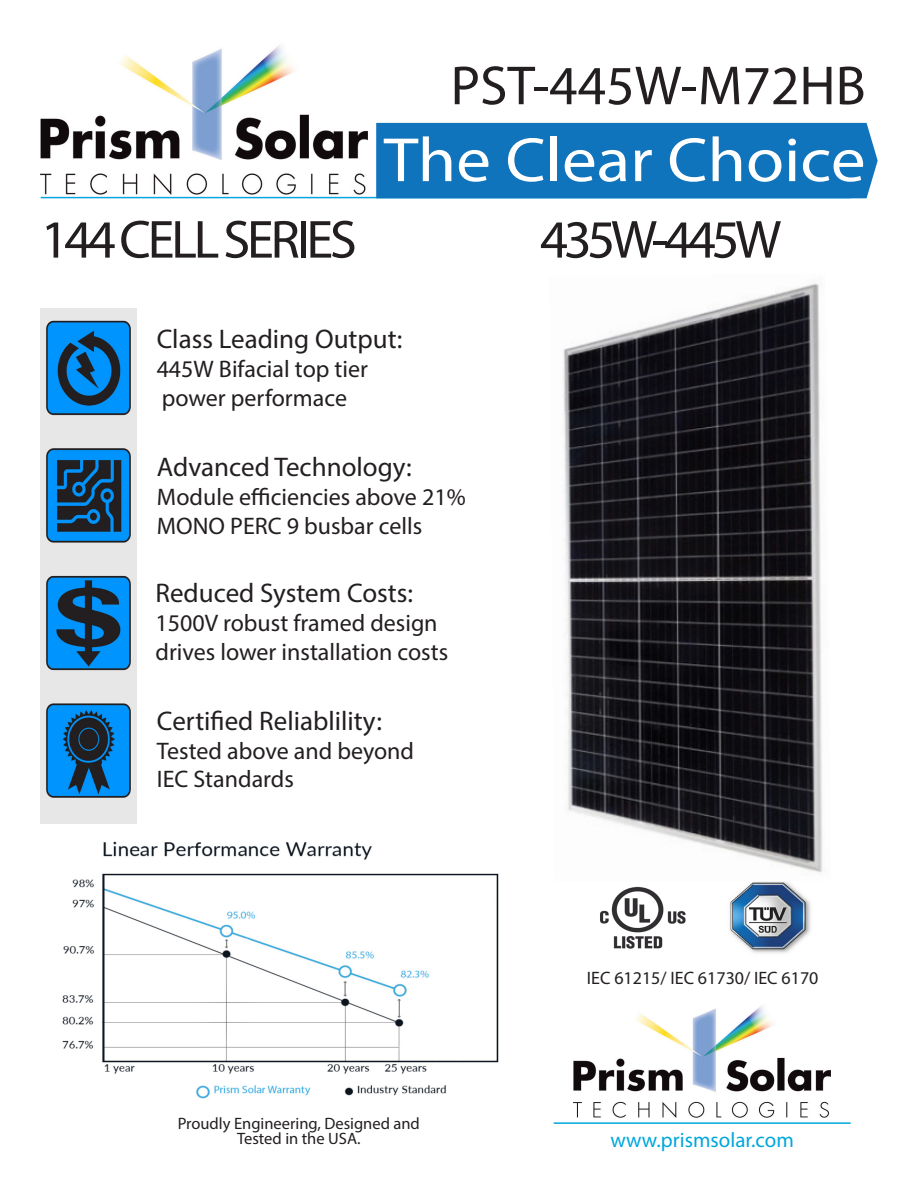
<style>
.page{position:relative;width:918px;height:1188px;background:#fff}
.page>*{position:absolute;margin:0;border:0;box-sizing:border-box;transform-origin:0 0}
.t1{font:63px "Myriad Pro";color:#fff;scale:1.1 1}
.t2{font:55.5px "Myriad Pro";color:#231f20}
.t3{font:54px "Myriad Pro";letter-spacing:-.07em;color:#231f20}
.t4{font:27px "Myriad Pro";color:#231f20}
.t5{font:24px/28.8px "Myriad Pro";color:#231f20}
.t6{font:21px "Myriad Pro";color:#00a7dc}
.t7{font:18px "Myriad Pro";color:#231f20}
.t8{font:16.5px/15px "Myriad Pro";color:#231f20;text-align:center}
</style>
<div class="page">
<img style="left:574px;top:1006px;width:256px;height:112px">
<hr style="left:41px;top:197px;width:810px;height:1px;background:#00a7dc">
<hr style="left:554px;top:1122px;width:297px;height:2px;background:#00a7dc">
<div style="left:376px;top:123px;width:502px;height:75px;background:#1074bc"></div>
<img style="left:41px;top:45px;width:327px;height:150px">
<img style="left:41px;top:309px;width:96px;height:514px">
<img style="left:600px;top:886px;width:86px;height:63px">
<img style="left:730px;top:882px;width:81px;height:71px">
<img style="left:562px;top:283px;width:261px;height:599px">
<img style="left:62px;top:841px;width:437px;height:258px">
<div style="left:364px;top:882px;width:114px;height:22px;background:#fff"></div>
<p class="t2" style="left:451px;top:51px;width:417px">PST-445W-M72HB</p>
<p class="t1" style="left:384px;top:121px;width:440px">The Clear Choice</p>
<p class="t3" style="left:41px;top:206px;width:318px">144 CELL SERIES</p>
<p class="t3" style="left:540px;top:206px;width:243px">435W-445W</p>
<p class="t4" style="left:157px;top:322px;width:247px">Class Leading Output:</p>
<p class="t5" style="left:157px;top:354px;width:213px">445W Bifacial top tier</p>
<p class="t5" style="left:162px;top:383px;width:187px">power performace</p>
<p class="t4" style="left:157px;top:451px;width:256px">Advanced Technology:</p>
<p class="t5" style="left:157px;top:482px;width:310px">Module efficiencies above 21%</p>
<p class="t5" style="left:157px;top:511px;width:267px">MONO PERC 9 busbar cells</p>
<p class="t4" style="left:155px;top:577px;width:259px">Reduced System Costs:</p>
<p class="t5" style="left:155px;top:608px;width:294px">1500V robust framed design drives lower installation costs</p>
<p class="t4" style="left:157px;top:704px;width:226px">Certified Reliablility:</p>
<p class="t5" style="left:157px;top:736px;width:259px">Tested above and beyond</p>
<p class="t5" style="left:157px;top:764px;width:138px">IEC Standards</p>
<p class="t8" style="left:178px;top:1115px;width:244px">Proudly Engineering, Designed and<br>Tested in the USA.</p>
<p class="t7" style="left:587px;top:967px;width:233px">IEC 61215/ IEC 61730/ IEC 6170</p>
<p class="t6" style="left:610px;top:1127px;width:185px">www.prismsolar.com</p>
</div>
